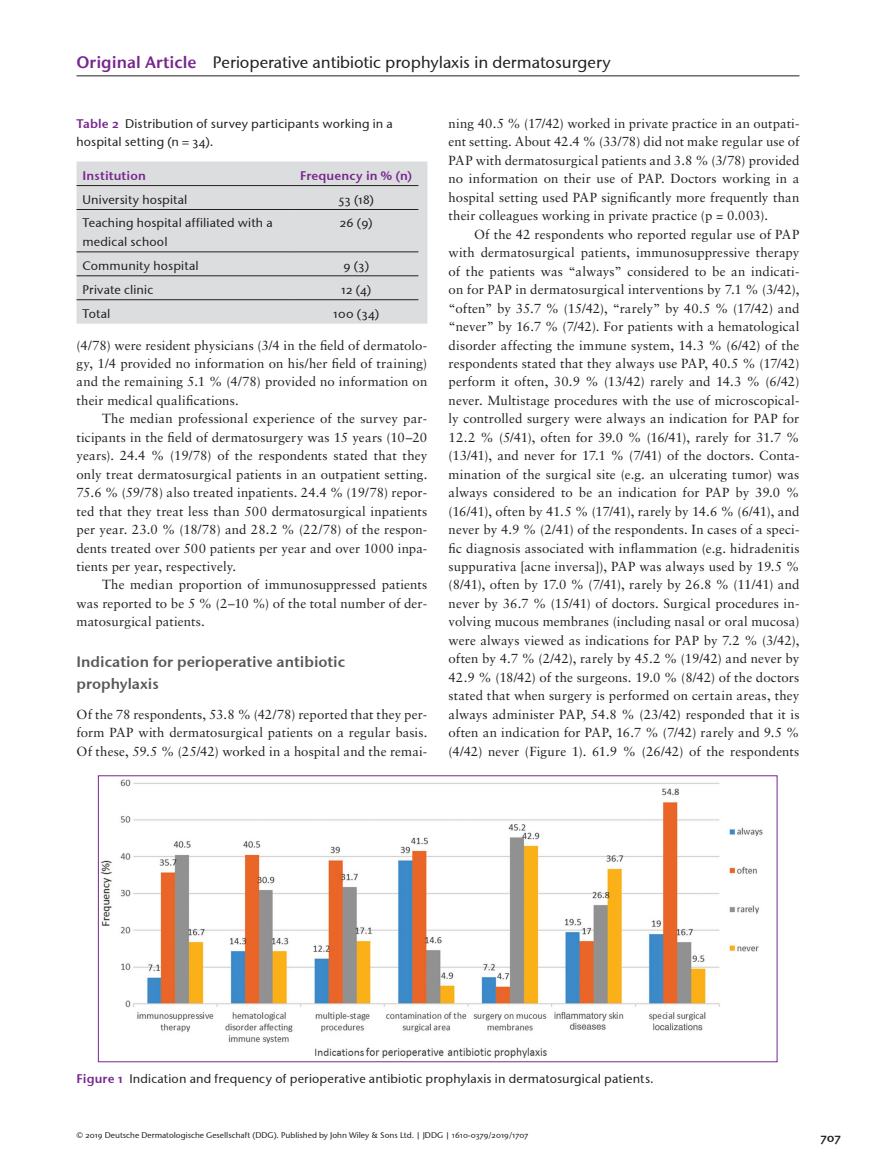
<style>
.page{position:relative;width:893px;height:1174px;background:#fff}
.page>*{position:absolute;margin:0;border:0;box-sizing:border-box;transform-origin:0 0}
.t1{font:16.5px "Stone Sans OSITCTT Medium";color:#231f20}
.t2{font:15px/22.5px "Stone Sans Sem OSITCTT Semi";color:#57585a}
.t3{font:13.2px/18.5px "Sabon";letter-spacing:.005em;color:#231f20;text-align:justify}
.t4{font:12.45px/18.5px "Stone Sans OSITCTT Medium";letter-spacing:.015em;color:#231f20}
.t5{font:12.45px "Stone Sans Sem OSITCTT Semi";letter-spacing:.01em;color:#77278d}
.t6{font:12.45px "Stone Sans Sem OSITCTT Semi";color:#231f20}
.t7{font:8.25px "Stone Sans OSITCTT Medium";color:#231f20}
.s1{font-family:"Stone Sans ITC Semi";color:#77278d}
.s2{font-family:"Stone Sans Sem OSITCTT Semi";color:#77278d}
</style>
<div class="page">
<hr style="left:77px;top:76px;width:722px;height:1px;background:#231f20">
<div style="left:77px;top:161px;width:350px;height:163px;background:#dcdddf"></div>
<hr style="left:77px;top:185px;width:217px;height:1px;background:#231f20">
<hr style="left:294px;top:185px;width:124px;height:1px;background:#231f20">
<hr style="left:77px;top:209px;width:217px;height:1px;background:#231f20">
<hr style="left:294px;top:209px;width:124px;height:1px;background:#231f20">
<hr style="left:77px;top:251px;width:217px;height:1px;background:#231f20">
<hr style="left:294px;top:251px;width:124px;height:1px;background:#231f20">
<hr style="left:77px;top:275px;width:217px;height:1px;background:#231f20">
<hr style="left:294px;top:275px;width:124px;height:1px;background:#231f20">
<hr style="left:77px;top:299px;width:217px;height:1px;background:#231f20">
<hr style="left:294px;top:299px;width:124px;height:1px;background:#231f20">
<img style="left:100px;top:779px;width:663px;height:279px">
<p class="t1" style="left:77px;top:52px;width:536px"><span class="s1">Original Article</span> Perioperative antibiotic prophylaxis in dermatosurgery</p>
<p class="t4" style="left:77px;top:114px;width:318px"><span class="s2">Table 2</span> Distribution of survey participants working in a hospital setting (n = 34).</p>
<p class="t5" style="left:83px;top:167px;width:65px">Institution</p>
<p class="t5" style="left:300px;top:167px;width:114px">Frequency in % (n)</p>
<p class="t4" style="left:83px;top:190px;width:107px">University hospital</p>
<p class="t4" style="left:338px;top:190px;width:37px">53 (18)</p>
<p class="t4" style="left:83px;top:214px;width:192px">Teaching hospital affiliated with a medical school</p>
<p class="t4" style="left:340px;top:214px;width:34px">26 (9)</p>
<p class="t4" style="left:83px;top:256px;width:118px">Community hospital</p>
<p class="t4" style="left:343px;top:256px;width:27px">9 (3)</p>
<p class="t4" style="left:83px;top:280px;width:72px">Private clinic</p>
<p class="t4" style="left:341px;top:280px;width:32px">12 (4)</p>
<p class="t4" style="left:83px;top:304px;width:29px">Total</p>
<p class="t4" style="left:333px;top:304px;width:48px">100 (34)</p>
<p class="t3" style="left:77px;top:335px;width:352px">(4/78) were resident physicians (3/4 in the field of dermatolo&shy;gy, 1/4 provided no information on his/her field of training) and the remaining 5.1 % (4/78) provided no information on their medical qualifications.</p>
<p class="t3" style="left:77px;top:409px;width:352px;text-indent:26px">The median professional experience of the survey par&shy;ticipants in the field of dermatosurgery was 15 years (10–20 years). 24.4 % (19/78) of the respondents stated that they only treat dermatosurgical patients in an outpatient setting.<br>75.6 % (59/78) also treated inpatients. 24.4 % (19/78) repor&shy;ted that they treat less than 500 dermatosurgical inpatients per year. 23.0 % (18/78) and 28.2 % (22/78) of the respon&shy;dents treated over 500 patients per year and over 1000 inpa&shy;tients per year, respectively.</p>
<p class="t3" style="left:77px;top:575px;width:352px;text-indent:26px">The median proportion of immunosuppressed patients was reported to be 5 % (2–10 %) of the total number of der&shy;matosurgical patients.</p>
<p class="t2" style="left:77px;top:650px;width:270px">Indication for perioperative antibiotic prophylaxis</p>
<p class="t3" style="left:77px;top:704px;width:352px">Of the 78 respondents, 53.8 % (42/78) reported that they per&shy;form PAP with dermatosurgical patients on a regular basis.<br>Of these, 59.5 % (25/42) worked in a hospital and the remai-</p>
<p class="t3" style="left:449px;top:114px;width:352px">ning 40.5 % (17/42) worked in private practice in an outpati&shy;ent setting. About 42.4 % (33/78) did not make regular use of PAP with dermatosurgical patients and 3.8 % (3/78) provided no information on their use of PAP. Doctors working in a hospital setting used PAP significantly more frequently than their colleagues working in private practice (p = 0.003).</p>
<p class="t3" style="left:449px;top:225px;width:352px;text-indent:26px">Of the 42 respondents who reported regular use of PAP with dermatosurgical patients, immunosuppressive therapy of the patients was “always” considered to be an indicati&shy;on for PAP in dermatosurgical interventions by 7.1 % (3/42), “often” by 35.7 % (15/42), “rarely” by 40.5 % (17/42) and “never” by 16.7 % (7/42). For patients with a hematological disorder affecting the immune system, 14.3 % (6/42) of the respondents stated that they always use PAP, 40.5 % (17/42) perform it often, 30.9 % (13/42) rarely and 14.3 % (6/42) never. Multistage procedures with the use of microscopical&shy;ly controlled surgery were always an indication for PAP for 12.2 % (5/41), often for 39.0 % (16/41), rarely for 31.7 % (13/41), and never for 17.1 % (7/41) of the doctors. Conta&shy;mination of the surgical site (e.g. an ulcerating tumor) was always considered to be an indication for PAP by 39.0 % (16/41), often by 41.5 % (17/41), rarely by 14.6 % (6/41), and never by 4.9 % (2/41) of the respondents. In cases of a speci&shy;fic diagnosis associated with inflammation (e.g. hidradenitis suppurativa [acne inversa]), PAP was always used by 19.5 % (8/41), often by 17.0 % (7/41), rarely by 26.8 % (11/41) and never by 36.7 % (15/41) of doctors. Surgical procedures in&shy;volving mucous membranes (including nasal or oral mucosa) were always viewed as indications for PAP by 7.2 % (3/42), often by 4.7 % (2/42), rarely by 45.2 % (19/42) and never by 42.9 % (18/42) of the surgeons. 19.0 % (8/42) of the doctors stated that when surgery is performed on certain areas, they always administer PAP, 54.8 % (23/42) responded that it is often an indication for PAP, 16.7 % (7/42) rarely and 9.5 % (4/42) never (Figure 1). 61.9 % (26/42) of the respondents</p>
<p class="t4" style="left:77px;top:1069px;width:579px"><span class="s2">Figure 1</span> Indication and frequency of perioperative antibiotic prophylaxis in dermatosurgical patients.</p>
<p class="t7" style="left:77px;top:1130px;width:453px">© 2019 Deutsche Dermatologische Gesellschaft (DDG). Published by John Wiley &amp; Sons Ltd. | JDDG | 1610-0379/2019/1707</p>
<p class="t6" style="left:821px;top:1130px;width:22px">707</p>
</div>
